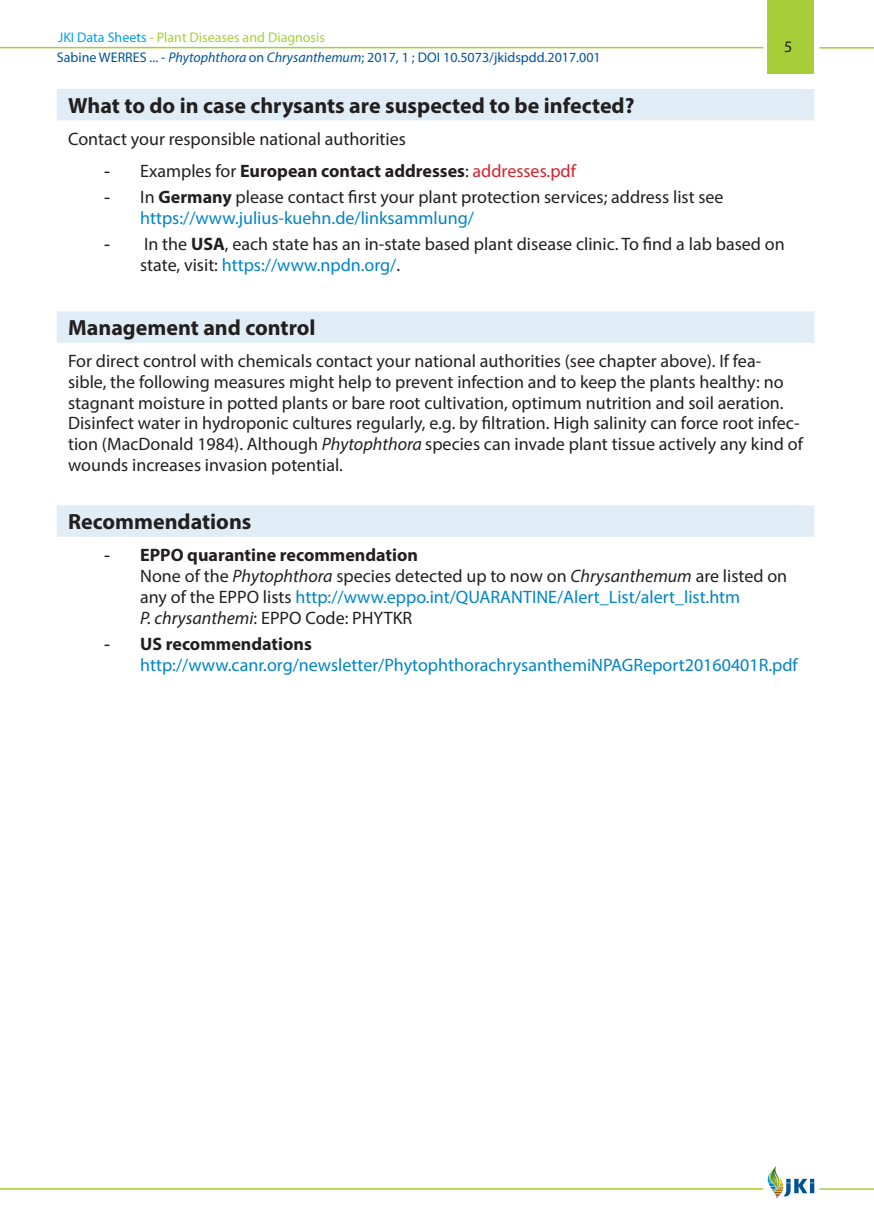
<style>
.page{position:relative;width:874px;height:1225px;background:#fff}
.page>*{position:absolute;margin:0;border:0;box-sizing:border-box;transform-origin:0 0}
.t1{font:700 22px "Myriad Pro";color:#231f20}
.t2{font:18px/20.8px "Myriad Pro";color:#231f20}
.t3{font:18px/20.8px "Myriad Pro";color:#0084c6}
.t4{font:700 18px "Myriad Pro";color:#231f20}
.t5{font:16px "Myriad Pro";color:#231f20}
.t6{font:14px "Myriad Pro";color:#005495}
.t7{font:14px "Myriad Pro";color:#a6ce39}
.s1{color:#00a1e3}
.s2{font-style:italic}
.s3{font-family:"Arial";font-weight:400}
.s4{font-weight:400}
.s5{font-weight:400;color:#d1232a}
.s6{font-family:"Arial"}
.s7{font-weight:700}
.s8{color:#0084c6}
.s9{font-family:"Arial";color:#231f20}
.s10{font-weight:700;color:#231f20}
</style>
<div class="page">
<div style="left:767px;top:0;width:47px;height:74px;background:#a6ce39"></div>
<svg style="left:767px;top:1166px;width:46px;height:32px"></svg>
<hr style="left:0;top:47px;width:763px;height:1px;background:#a6ce39">
<hr style="left:819px;top:47px;width:54px;height:2px;background:#a6ce39">
<hr style="left:0;top:1188px;width:763px;height:1px;background:#a6ce39">
<hr style="left:819px;top:1188px;width:54px;height:1px;background:#a6ce39">
<div style="left:57px;top:89px;width:757px;height:24px;background:#e0edf7"></div>
<div style="left:57px;top:112px;width:757px;height:8px;background:#e0edf7"></div>
<div style="left:57px;top:311px;width:757px;height:24px;background:#e0edf7"></div>
<div style="left:57px;top:335px;width:757px;height:8px;background:#e0edf7"></div>
<div style="left:57px;top:505px;width:757px;height:24px;background:#e0edf7"></div>
<div style="left:57px;top:529px;width:757px;height:8px;background:#e0edf7"></div>
<p class="t7" style="left:58px;top:29px;width:268px"><span class="s1">JKI Data Sheets</span> - Plant Diseases and Diagnosis</p>
<p class="t6" style="left:57px;top:49px;width:545px">Sabine WERRES ... - <span class="s2">Phytophthora</span> on <span class="s2">Chrysanthemum</span>; 2017, 1 ; DOI 10.5073/jkidspdd.2017.001</p>
<p class="t5" style="left:783px;top:37px;width:10px">5</p>
<p class="t1" style="left:68px;top:91px;width:567px">What to do in case chrysants are suspected to be infected?</p>
<p class="t2" style="left:68px;top:128px;width:339px">Contact your responsible national authorities</p>
<p class="t4" style="left:104px;top:159px;width:473px"><span class="s3">-</span> <span class="s4">Examples for</span> European contact addresses<span class="s4">:</span> <span class="s5">addresses.pdf</span></p>
<p class="t2" style="left:140px;top:187px;width:584px;text-indent:-36px"><span class="s6">-</span> In <span class="s7">Germany</span> please contact first your plant protection services; address list see <span class="s8">https://www.julius-kuehn.de/linksammlung/</span></p>
<p class="t2" style="left:140px;top:234px;width:645px;text-indent:-36px"><span class="s6">-</span> In the <span class="s7">USA</span>, each state has an in-state based plant disease clinic. To find a lab based on state, visit: <span class="s8">https://www.npdn.org/</span>.</p>
<p class="t1" style="left:68px;top:313px;width:249px">Management and control</p>
<p class="t2" style="left:68px;top:351px;width:736px">For direct control with chemicals contact your national authorities (see chapter above). If fea&shy;sible, the following measures might help to prevent infection and to keep the plants healthy: no stagnant moisture in potted plants or bare root cultivation, optimum nutrition and soil aeration.<br>Disinfect water in hydroponic cultures regularly, e.g. by filtration. High salinity can force root infec&shy;tion (MacDonald 1984). Although <span class="s2">Phytophthora</span> species can invade plant tissue actively any kind of wounds increases invasion potential.</p>
<p class="t1" style="left:68px;top:507px;width:185px">Recommendations</p>
<p class="t2" style="left:140px;top:545px;width:648px;text-indent:-36px"><span class="s6">-</span> <span class="s7">EPPO quarantine recommendation<br></span>None of the <span class="s2">Phytophthora</span> species detected up to now on <span class="s2">Chrysanthemum</span> are listed on any of the EPPO lists <span class="s8">http://www.eppo.int/QUARANTINE/Alert_List/alert_list.htm<br></span><span class="s2">P. chrysanthemi</span>: EPPO Code: PHYTKR</p>
<p class="t3" style="left:140px;top:633px;width:658px;text-indent:-36px"><span class="s9">-</span> <span class="s10">US recommendations </span>http://www.canr.org/newsletter/PhytophthorachrysanthemiNPAGReport20160401R.pdf</p>
</div>
